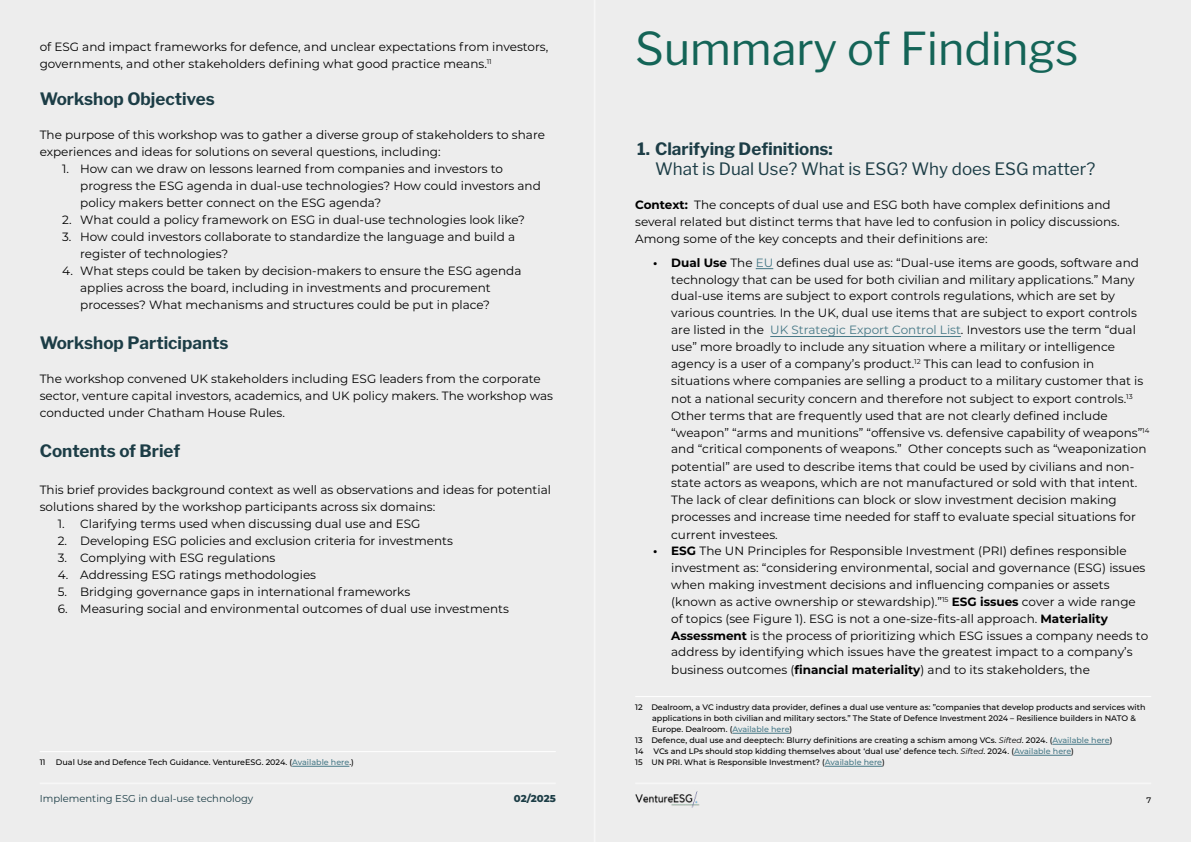
<style>
.page{position:relative;width:1191px;height:842px;background:#fff}
.page>*{position:absolute;margin:0;border:0;box-sizing:border-box;transform-origin:0 0}
.t1{font:45px "Libre Franklin";color:#146457}
.t2{font:700 17px "Libre Franklin";color:#1c3d46}
.t3{font:17px "Libre Franklin";color:#1c3d46}
.t4{font:12px/17px "Montserrat";color:#000}
.t5{font:10px "Montserrat";color:#1c3d46}
.t6{font:800 10px "Montserrat";letter-spacing:-.005em;color:#1c3d46}
.t7{font:500 8px "Montserrat";color:#000}
.s1{color:#467886}
.s2{font-weight:700}
.s3{font-weight:400;font-style:italic}
</style>
<div class="page">
<div style="left:595px;top:0;width:596px;height:842px;background:#ededed"></div>
<hr style="left:635px;top:782px;width:516px;height:2px;background:#fff">
<div style="left:0;top:0;width:595px;height:842px;background:#ededed"></div>
<hr style="left:40px;top:782px;width:516px;height:2px;background:#fff">
<hr style="left:593px;top:0;width:2px;height:842px;background:#fff">
<hr style="left:40px;top:751px;width:516px;height:1px;background:#fff">
<hr style="left:292px;top:766px;width:57px;height:1px;background:#467886">
<hr style="left:770px;top:336px;width:191px;height:1px;background:#467886">
<svg style="left:755px;top:268px;width:18px;height:1px"></svg>
<hr style="left:635px;top:696px;width:516px;height:1px;background:#fff">
<hr style="left:732px;top:733px;width:57px;height:1px;background:#467886">
<hr style="left:1052px;top:744px;width:57px;height:1px;background:#467886">
<hr style="left:1014px;top:755px;width:57px;height:1px;background:#467886">
<hr style="left:825px;top:766px;width:57px;height:1px;background:#467886">
<img style="left:635px;top:791px;width:65px;height:17px">
<p class="t4" style="left:40px;top:38px;width:510px">of ESG and impact frameworks for defence, and unclear expectations from investors, governments, and other stakeholders defining what good practice means.<sup>11</sup></p>
<h2 class="t2" style="left:40px;top:89px;width:177px">Workshop Objectives</h2>
<p class="t4" style="left:40px;top:126px;width:507px">The purpose of this workshop was to gather a diverse group of stakeholders to share experiences and ideas for solutions on several questions, including:</p>
<p class="t4" style="left:80px;top:160px;width:462px;text-indent:-18px">1. How can we draw on lessons learned from companies and investors to progress the ESG agenda in dual-use technologies? How could investors and policy makers better connect on the ESG agenda?</p>
<p class="t4" style="left:62px;top:211px;width:464px">2. What could a policy framework on ESG in dual-use technologies look like?</p>
<p class="t4" style="left:80px;top:228px;width:436px;text-indent:-18px">3. How could investors collaborate to standardize the language and build a register of technologies?</p>
<p class="t4" style="left:80px;top:262px;width:443px;text-indent:-18px">4. What steps could be taken by decision-makers to ensure the ESG agenda applies across the board, including in investments and procurement processes? What mechanisms and structures could be put in place?</p>
<h2 class="t2" style="left:40px;top:333px;width:190px">Workshop Participants</h2>
<p class="t4" style="left:40px;top:370px;width:515px">The workshop convened UK stakeholders including ESG leaders from the corporate sector, venture capital investors, academics, and UK policy makers. The workshop was conducted under Chatham House Rules.</p>
<h2 class="t2" style="left:40px;top:441px;width:142px">Contents of Brief</h2>
<p class="t4" style="left:40px;top:481px;width:513px">This brief provides background context as well as observations and ideas for potential solutions shared by the workshop participants across six domains:</p>
<p class="t4" style="left:58px;top:515px;width:364px">1. Clarifying terms used when discussing dual use and ESG</p>
<p class="t4" style="left:58px;top:532px;width:397px">2. Developing ESG policies and exclusion criteria for investments</p>
<p class="t4" style="left:58px;top:549px;width:219px">3. Complying with ESG regulations</p>
<p class="t4" style="left:58px;top:566px;width:260px">4. Addressing ESG ratings methodologies</p>
<p class="t4" style="left:58px;top:583px;width:354px">5. Bridging governance gaps in international frameworks</p>
<p class="t4" style="left:58px;top:600px;width:453px">6. Measuring social and environmental outcomes of dual use investments</p>
<p class="t7" style="left:40px;top:757px;width:7px">11</p>
<p class="t7" style="left:56px;top:757px;width:299px">Dual Use and Defence Tech Guidance. VentureESG. 2024. (<span class="s1">Available here</span>.)</p>
<h1 class="t1" style="left:635px;top:21px;width:445px">Summary of Findings</h1>
<h2 class="t2" style="left:637px;top:139px;width:197px">1. Clarifying Definitions:</h2>
<h2 class="t3" style="left:655px;top:159px;width:442px">What is Dual Use? What is ESG? Why does ESG matter?</h2>
<p class="t4" style="left:635px;top:196px;width:486px"><span class="s2">Context:</span> The concepts of dual use and ESG both have complex definitions and several related but distinct terms that have led to confusion in policy discussions.<br>Among some of the key concepts and their definitions are:</p>
<p class="t4" style="left:671px;top:253px;width:480px;text-indent:-18px"><span class="s2">• Dual Use</span> The <span class="s1">EU</span> defines dual use as: “Dual-use items are goods, software and technology that can be used for both civilian and military applications.” Many dual-use items are subject to export controls regulations, which are set by various countries. In the UK, dual use items that are subject to export controls are listed in the <span class="s1">UK Strategic Export Control List</span>. Investors use the term “dual use” more broadly to include any situation where a military or intelligence agency is a user of a company’s product.<sup>12</sup> This can lead to confusion in situations where companies are selling a product to a military customer that is not a national security concern and therefore not subject to export controls.<sup>13<br></sup>Other terms that are frequently used that are not clearly defined include “weapon” “arms and munitions” “offensive vs. defensive capability of weapons”<sup>14 </sup>and “critical components of weapons.” Other concepts such as “weaponization</p>
<p class="t4" style="left:671px;top:457px;width:467px">potential” are used to describe items that could be used by civilians and non&shy;state actors as weapons, which are not manufactured or sold with that intent.<br>The lack of clear definitions can block or slow investment decision making processes and increase time needed for staff to evaluate special situations for current investees.</p>
<p class="t4" style="left:671px;top:542px;width:478px;text-indent:-18px"><span class="s2">• ESG</span> The UN Principles for Responsible Investment (PRI) defines responsible investment as: “considering environmental, social and governance (ESG) issues when making investment decisions and influencing companies or assets (known as active ownership or stewardship).”<sup>15</sup> <span class="s2">ESG issues</span> cover a wide range of topics (see Figure 1). ESG is not a one-size-fits-all approach. <span class="s2">Materiality Assessment</span> is the process of prioritizing which ESG issues a company needs to address by identifying which issues have the greatest impact to a company’s business outcomes (<span class="s2">financial materiality</span>) and to its stakeholders, the</p>
<p class="t7" style="left:635px;top:702px;width:512px">12 Dealroom, a VC industry data provider, defines a dual use venture as: ”companies that develop products and services with</p>
<p class="t7" style="left:652px;top:713px;width:485px">applications in both civilian and military sectors.” The State of Defence Investment 2024 – Resilience builders in NATO &amp;</p>
<p class="t7" style="left:652px;top:724px;width:142px">Europe. Dealroom. (<span class="s1">Available here</span>)</p>
<p class="t7" style="left:635px;top:735px;width:478px">13 Defence, dual use and deeptech: Blurry definitions are creating a schism among VCs. <span class="s3">Sifted</span>. 2024. (<span class="s1">Available here</span>)</p>
<p class="t7" style="left:635px;top:746px;width:440px">14 VCs and LPs should stop kidding themselves about ‘dual use’ defence tech. <span class="s3">Sifted</span>. 2024. (<span class="s1">Available here</span>)</p>
<p class="t7" style="left:635px;top:757px;width:251px">15 UN PRI. What is Responsible Investment? (<span class="s1">Available here</span>)</p>
<p class="t5" style="left:40px;top:792px;width:215px">Implementing ESG in dual-use technology</p>
<p class="t6" style="left:514px;top:791px;width:43px">02/2025</p>
<p class="t7" style="left:1146px;top:794px;width:6px">7</p>
</div>
